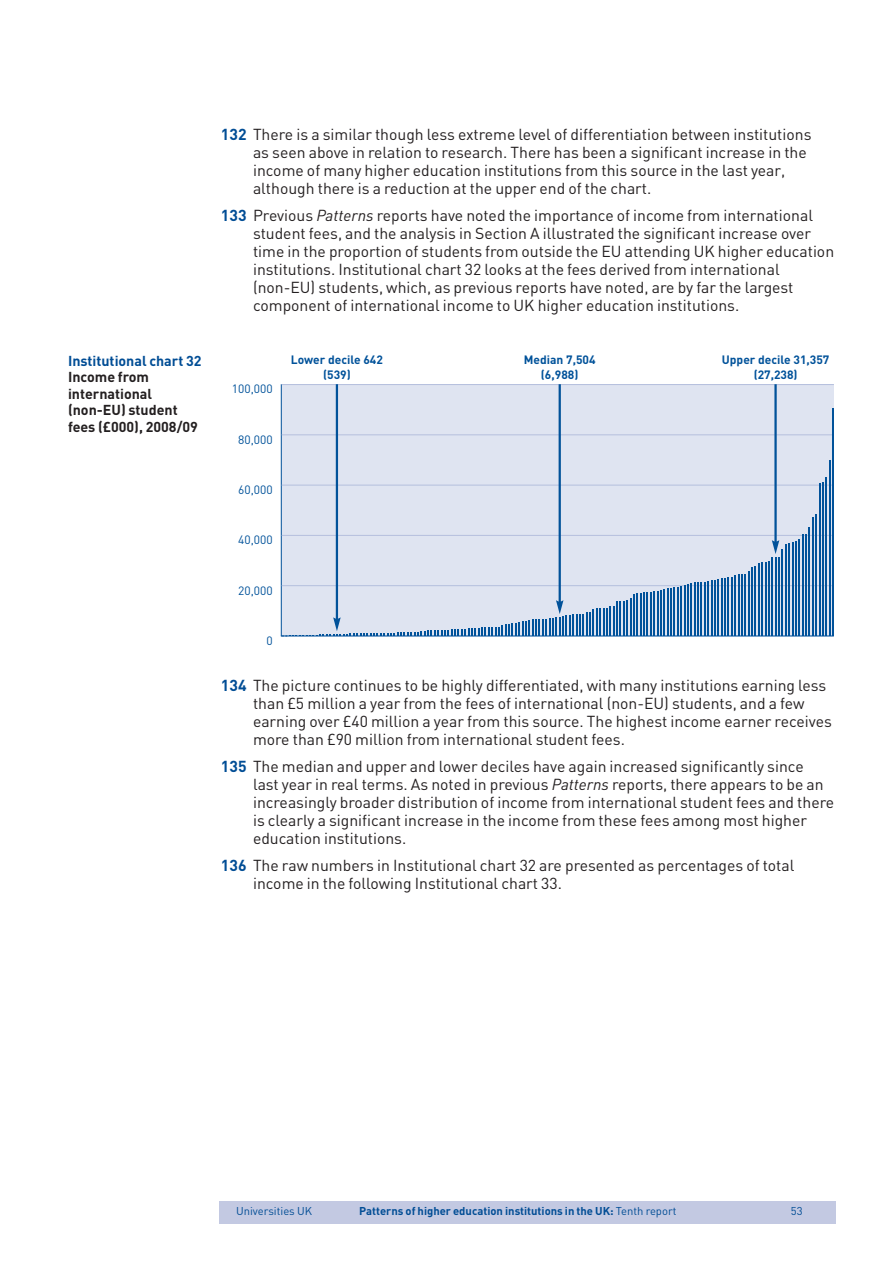
<style>
.page{position:relative;width:893px;height:1263px;background:#fff}
.page>*{position:absolute;margin:0;border:0;box-sizing:border-box;transform-origin:0 0}
.t1{font:15.75px/18px "DIN";color:#231f20}
.t2{font:700 14.25px/16.5px "DIN";color:#231f20}
.t3{font:700 14.25px "DIN";color:#014d95}
.t4{font:700 12px/14.4px "DIN";color:#01529a;text-align:center}
.t5{font:12px "DIN";color:#01529a}
.t6{font:700 11.25px "DIN";color:#014d95}
.t7{font:11.25px "DIN";color:#014d95}
.s1{font-weight:700;color:#014d95}
.s2{font-style:italic}
.s3{font-weight:400}
</style>
<div class="page">
<div style="left:219px;top:1202px;width:617px;height:22px;background:#c3c9e2"></div>
<div style="left:281px;top:384px;width:553px;height:252px;background:#dfe4f1"></div>
<hr style="left:281px;top:384px;width:1px;height:252px;background:#01529a">
<hr style="left:281px;top:635px;width:553px;height:1px;background:#01529a">
<hr style="left:282px;top:585px;width:552px;height:1px;background:#b5bfdd">
<hr style="left:282px;top:535px;width:552px;height:1px;background:#b5bfdd">
<hr style="left:282px;top:485px;width:552px;height:1px;background:#b5bfdd">
<hr style="left:282px;top:434px;width:552px;height:1px;background:#b5bfdd">
<hr style="left:282px;top:384px;width:552px;height:1px;background:#b5bfdd">
<hr style="left:569px;top:615px;width:2px;height:21px;background:#01529a">
<hr style="left:572px;top:615px;width:2px;height:21px;background:#01529a">
<svg style="left:576px;top:615px;width:1px;height:20px"></svg>
<hr style="left:579px;top:614px;width:2px;height:22px;background:#01529a">
<hr style="left:582px;top:614px;width:2px;height:22px;background:#01529a">
<svg style="left:586px;top:612px;width:1px;height:23px"></svg>
<hr style="left:589px;top:612px;width:2px;height:24px;background:#01529a">
<svg style="left:593px;top:609px;width:1px;height:26px"></svg>
<hr style="left:596px;top:609px;width:2px;height:27px;background:#01529a">
<hr style="left:599px;top:609px;width:2px;height:27px;background:#01529a">
<svg style="left:603px;top:608px;width:1px;height:27px"></svg>
<hr style="left:606px;top:608px;width:2px;height:28px;background:#01529a">
<hr style="left:609px;top:607px;width:2px;height:29px;background:#01529a">
<svg style="left:613px;top:607px;width:1px;height:28px"></svg>
<hr style="left:616px;top:602px;width:2px;height:34px;background:#01529a">
<hr style="left:620px;top:602px;width:1px;height:34px;background:#01529a">
<hr style="left:623px;top:601px;width:2px;height:35px;background:#01529a">
<hr style="left:626px;top:600px;width:2px;height:36px;background:#01529a">
<hr style="left:630px;top:598px;width:1px;height:38px;background:#01529a">
<hr style="left:633px;top:594px;width:2px;height:42px;background:#01529a">
<hr style="left:636px;top:594px;width:2px;height:42px;background:#01529a">
<hr style="left:640px;top:593px;width:1px;height:43px;background:#01529a">
<hr style="left:643px;top:593px;width:2px;height:43px;background:#01529a">
<hr style="left:647px;top:593px;width:1px;height:43px;background:#01529a">
<hr style="left:650px;top:592px;width:2px;height:44px;background:#01529a">
<hr style="left:653px;top:592px;width:2px;height:44px;background:#01529a">
<hr style="left:657px;top:591px;width:1px;height:45px;background:#01529a">
<hr style="left:660px;top:590px;width:2px;height:46px;background:#01529a">
<hr style="left:663px;top:589px;width:2px;height:47px;background:#01529a">
<hr style="left:667px;top:589px;width:1px;height:47px;background:#01529a">
<hr style="left:670px;top:588px;width:2px;height:48px;background:#01529a">
<hr style="left:674px;top:587px;width:1px;height:49px;background:#01529a">
<hr style="left:677px;top:587px;width:2px;height:49px;background:#01529a">
<hr style="left:680px;top:587px;width:2px;height:49px;background:#01529a">
<hr style="left:684px;top:585px;width:1px;height:51px;background:#01529a">
<hr style="left:687px;top:584px;width:2px;height:52px;background:#01529a">
<hr style="left:690px;top:583px;width:2px;height:53px;background:#01529a">
<hr style="left:694px;top:583px;width:1px;height:53px;background:#01529a">
<hr style="left:697px;top:583px;width:2px;height:53px;background:#01529a">
<hr style="left:701px;top:583px;width:1px;height:53px;background:#01529a">
<hr style="left:704px;top:582px;width:2px;height:54px;background:#01529a">
<hr style="left:707px;top:582px;width:2px;height:54px;background:#01529a">
<hr style="left:711px;top:581px;width:1px;height:55px;background:#01529a">
<hr style="left:714px;top:580px;width:2px;height:56px;background:#01529a">
<hr style="left:717px;top:579px;width:2px;height:57px;background:#01529a">
<hr style="left:721px;top:579px;width:1px;height:57px;background:#01529a">
<hr style="left:724px;top:578px;width:2px;height:58px;background:#01529a">
<hr style="left:728px;top:577px;width:1px;height:59px;background:#01529a">
<hr style="left:731px;top:577px;width:2px;height:59px;background:#01529a">
<hr style="left:734px;top:575px;width:2px;height:61px;background:#01529a">
<hr style="left:738px;top:575px;width:1px;height:61px;background:#01529a">
<hr style="left:741px;top:574px;width:2px;height:62px;background:#01529a">
<hr style="left:744px;top:574px;width:2px;height:62px;background:#01529a">
<hr style="left:748px;top:571px;width:1px;height:65px;background:#01529a">
<hr style="left:751px;top:567px;width:2px;height:69px;background:#01529a">
<hr style="left:755px;top:566px;width:1px;height:70px;background:#01529a">
<hr style="left:758px;top:563px;width:2px;height:73px;background:#01529a">
<hr style="left:761px;top:563px;width:2px;height:73px;background:#01529a">
<hr style="left:765px;top:562px;width:1px;height:74px;background:#01529a">
<hr style="left:768px;top:562px;width:2px;height:74px;background:#01529a">
<hr style="left:771px;top:558px;width:2px;height:78px;background:#01529a">
<hr style="left:775px;top:557px;width:1px;height:79px;background:#01529a">
<hr style="left:778px;top:557px;width:2px;height:79px;background:#01529a">
<hr style="left:782px;top:549px;width:1px;height:87px;background:#01529a">
<hr style="left:785px;top:544px;width:2px;height:92px;background:#01529a">
<hr style="left:788px;top:543px;width:2px;height:93px;background:#01529a">
<hr style="left:792px;top:543px;width:1px;height:93px;background:#01529a">
<hr style="left:795px;top:541px;width:2px;height:95px;background:#01529a">
<hr style="left:798px;top:539px;width:2px;height:97px;background:#01529a">
<hr style="left:802px;top:535px;width:1px;height:101px;background:#01529a">
<hr style="left:805px;top:534px;width:2px;height:102px;background:#01529a">
<hr style="left:808px;top:527px;width:2px;height:109px;background:#01529a">
<hr style="left:812px;top:517px;width:2px;height:119px;background:#01529a">
<hr style="left:815px;top:514px;width:2px;height:122px;background:#01529a">
<hr style="left:819px;top:483px;width:1px;height:153px;background:#01529a">
<hr style="left:822px;top:482px;width:2px;height:154px;background:#01529a">
<hr style="left:825px;top:478px;width:2px;height:158px;background:#01529a">
<hr style="left:829px;top:460px;width:1px;height:176px;background:#01529a">
<hr style="left:832px;top:409px;width:2px;height:227px;background:#01529a">
<hr style="left:336px;top:384px;width:2px;height:236px;background:#01529a">
<svg style="left:296px;top:600px;width:271px;height:37px"></svg>
<hr style="left:559px;top:384px;width:2px;height:220px;background:#01529a">
<hr style="left:774px;top:384px;width:3px;height:160px;background:#01529a">
<svg style="left:772px;top:540px;width:7px;height:14px"></svg>
<p class="t3" style="left:68px;top:352px;width:135px">Institutional chart 32</p>
<p class="t2" style="left:68px;top:369px;width:131px">Income from international (non-EU) student fees (£000), 2008/09</p>
<p class="t1" style="left:253px;top:126px;width:560px;text-indent:-32px"><span class="s1">132</span> There is a similar though less extreme level of differentiation between institutions as seen above in relation to research. There has been a significant increase in the income of many higher education institutions from this source in the last year, although there is a reduction at the upper end of the chart.</p>
<p class="t1" style="left:253px;top:207px;width:583px;text-indent:-32px"><span class="s1">133</span> Previous <span class="s2">Patterns</span> reports have noted the importance of income from international student fees, and the analysis in Section A illustrated the significant increase over time in the proportion of students from outside the EU attending UK higher education institutions. Institutional chart 32 looks at the fees derived from international (non-EU) students, which, as previous reports have noted, are by far the largest component of international income to UK higher education institutions.</p>
<p class="t5" style="left:232px;top:382px;width:42px">100,000</p>
<p class="t5" style="left:238px;top:432px;width:36px">80,000</p>
<p class="t5" style="left:238px;top:482px;width:36px">60,000</p>
<p class="t5" style="left:238px;top:533px;width:36px">40,000</p>
<p class="t5" style="left:238px;top:583px;width:36px">20,000</p>
<p class="t5" style="left:266px;top:633px;width:8px">0</p>
<p class="t4" style="left:291px;top:352px;width:94px">Lower decile 642 (539)</p>
<p class="t4" style="left:524px;top:352px;width:73px">Median 7,504 (6,988)</p>
<p class="t4" style="left:722px;top:352px;width:109px">Upper decile 31,357 (27,238)</p>
<p class="t1" style="left:253px;top:677px;width:580px;text-indent:-32px"><span class="s1">134</span> The picture continues to be highly differentiated, with many institutions earning less than £5 million a year from the fees of international (non-EU) students, and a few earning over £40 million a year from this source. The highest income earner receives more than £90 million from international student fees.</p>
<p class="t1" style="left:253px;top:758px;width:583px;text-indent:-32px"><span class="s1">135</span> The median and upper and lower deciles have again increased significantly since<br>last year in real terms. As noted in previous <span class="s2">Patterns</span> reports, there appears to be an increasingly broader distribution of income from international student fees and there is clearly a significant increase in the income from these fees among most higher education institutions.</p>
<p class="t1" style="left:253px;top:857px;width:543px;text-indent:-32px"><span class="s1">136</span> The raw numbers in Institutional chart 32 are presented as percentages of total income in the following Institutional chart 33.</p>
<p class="t7" style="left:236px;top:1205px;width:78px">Universities UK</p>
<p class="t6" style="left:359px;top:1205px;width:319px">Patterns of higher education institutions in the UK: <span class="s3">Tenth report</span></p>
<p class="t7" style="left:791px;top:1205px;width:13px">53</p>
</div>
